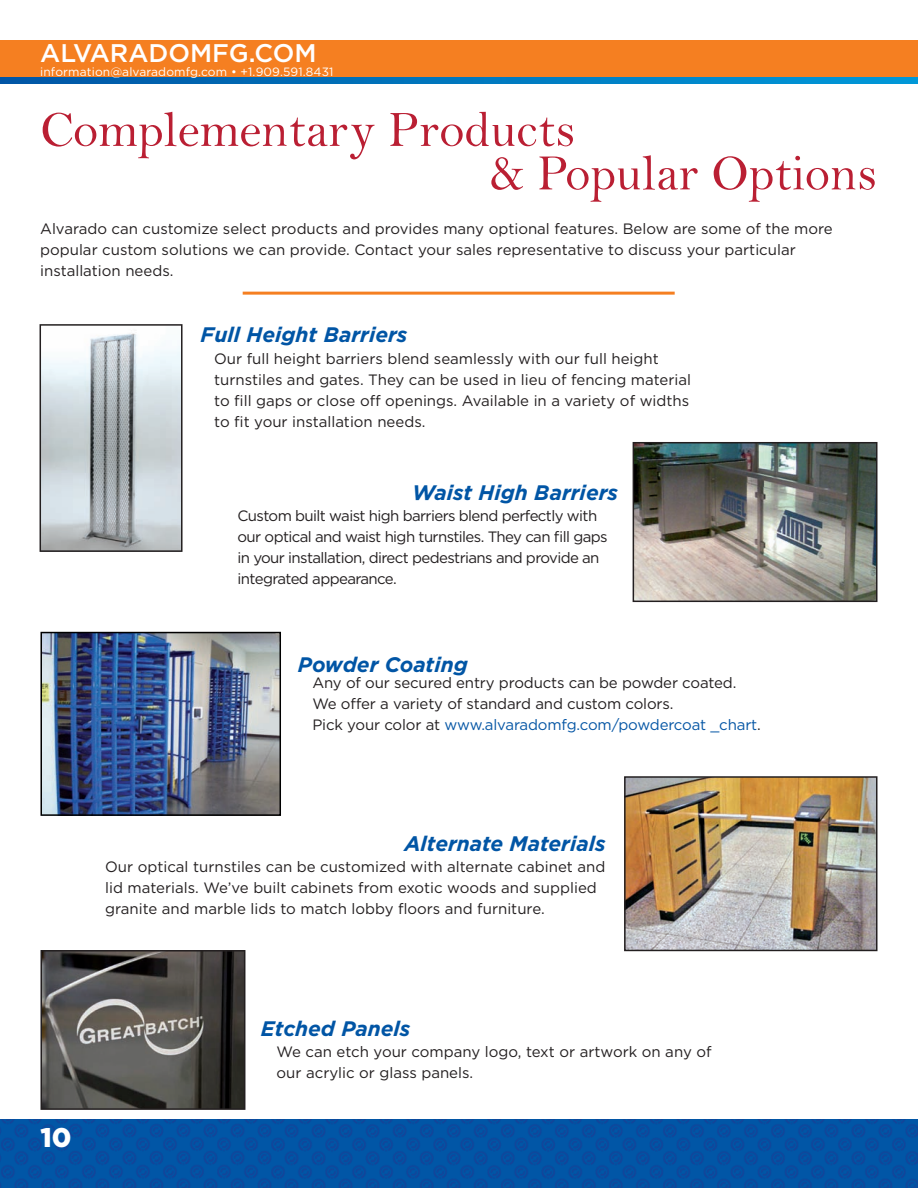
<style>
.page{position:relative;width:918px;height:1188px;background:#fff}
.page>*{position:absolute;margin:0;border:0;box-sizing:border-box;transform-origin:0 0}
.t1{font:51px "Bell";color:#ba1f33}
.t2{font:900 27px "Gotham";color:#fff}
.t3{font:500 25.5px "Gotham";color:#fff}
.t4{font:italic 700 21px "Gotham";color:#0155a5}
.t5{font:15px/21px "Gotham";color:#231f20}
.t6{font:15px/21px "Gotham";letter-spacing:-.04em;color:#231f20}
.t7{font:12px "Gotham";letter-spacing:.01em;color:#fff}
.s1{color:#0556a5}
</style>
<div class="page">
<img style="left:0;top:1119px;width:905px;height:69px">
<img style="left:905px;top:1119px;width:13px;height:69px">
<svg style="left:0;top:76px;width:918px;height:7px;background:#2378a7"></svg>
<div style="left:0;top:40px;width:918px;height:36px;background:#f57f21"></div>
<img style="left:43px;top:953px;width:199px;height:154px">
<div style="left:40px;top:950px;width:205px;height:160px;border:2px solid #231f20"></div>
<img style="left:627px;top:779px;width:248px;height:169px">
<div style="left:624px;top:776px;width:254px;height:175px;border:2px solid #231f20"></div>
<img style="left:636px;top:445px;width:239px;height:154px">
<div style="left:633px;top:442px;width:245px;height:160px;border:2px solid #231f20"></div>
<img style="left:43px;top:333px;width:137px;height:216px">
<div style="left:40px;top:324px;width:143px;height:228px;border:2px solid #231f20"></div>
<img style="left:43px;top:635px;width:235px;height:178px">
<div style="left:40px;top:632px;width:241px;height:184px;border:2px solid #000"></div>
<hr style="left:243px;top:292px;width:432px;height:3px;background:#f57f21">
<p class="t3" style="left:40px;top:36px;width:278px">ALVARADOMFG.COM</p>
<p class="t7" style="left:40px;top:64px;width:295px">information@alvaradomfg.com • +1.909.591.8431</p>
<p class="t1" style="left:40px;top:99px;width:537px">Complementary Products</p>
<p class="t1" style="left:489px;top:143px;width:390px">&amp; Popular Options</p>
<p class="t5" style="left:40px;top:218px;width:794px">Alvarado can customize select products and provides many optional features. Below are some of the more popular custom solutions we can provide. Contact your sales representative to discuss your particular installation needs.</p>
<p class="t4" style="left:201px;top:321px;width:208px">Full Height Barriers</p>
<p class="t5" style="left:214px;top:348px;width:478px">Our full height barriers blend seamlessly with our full height turnstiles and gates. They can be used in lieu of fencing material to fill gaps or close off openings. Available in a variety of widths to fit your installation needs.</p>
<p class="t4" style="left:412px;top:479px;width:207px">Waist High Barriers</p>
<p class="t6" style="left:238px;top:505px;width:372px">Custom built waist high barriers blend perfectly with our optical and waist high turnstiles. They can fill gaps in your installation, direct pedestrians and provide an integrated appearance.</p>
<p class="t4" style="left:298px;top:650px;width:171px">Powder Coating</p>
<p class="t5" style="left:312px;top:672px;width:450px">Any of our secured entry products can be powder coated.<br>We offer a variety of standard and custom colors.<br>Pick your color at <span class="s1">www.alvaradomfg.com/powdercoat _chart</span>.</p>
<p class="t4" style="left:404px;top:829px;width:203px">Alternate Materials</p>
<p class="t5" style="left:105px;top:856px;width:502px">Our optical turnstiles can be customized with alternate cabinet and lid materials. We’ve built cabinets from exotic woods and supplied granite and marble lids to match lobby floors and furniture.</p>
<p class="t4" style="left:261px;top:1014px;width:151px">Etched Panels</p>
<h2 class="t2" style="left:40px;top:1119px;width:33px">10</h2>
<p class="t5" style="left:277px;top:1040px;width:436px">We can etch your company logo, text or artwork on any of our acrylic or glass panels.</p>
</div>
